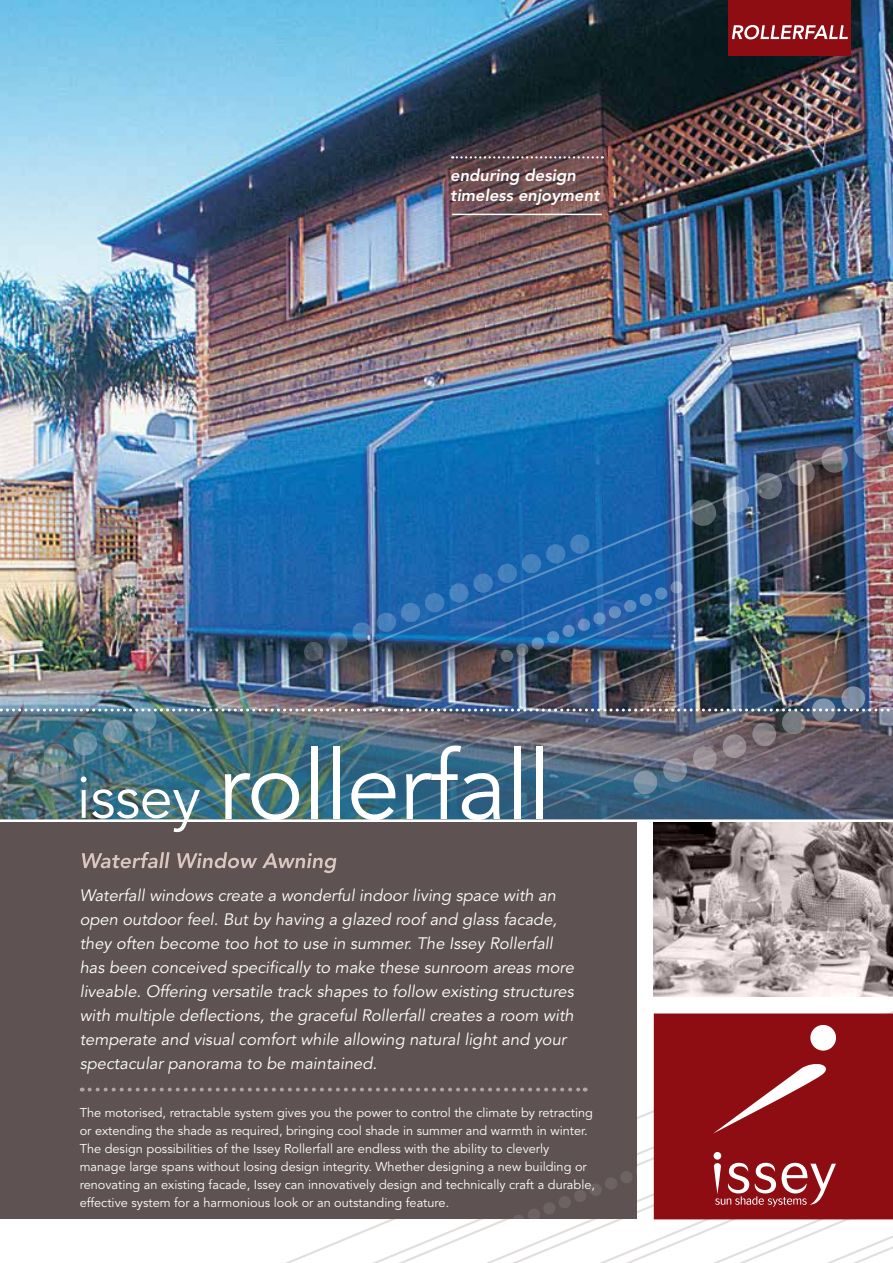
<style>
.page{position:relative;width:893px;height:1263px;background:#fff}
.page>*{position:absolute;margin:0;border:0;box-sizing:border-box;transform-origin:0 0}
.t1{font:95.7px "Avenir LT Std";letter-spacing:-.01em;color:#fff}
.t2{font:italic 16.5px/24px "Avenir";color:#fff}
.t3{font:italic 800 16.5px/19.8px "Avenir LT Std";color:#fff}
.t4{font:12.75px/18px "Avenir LT Std";color:#fff}
.s1{font-size:59.4px}
</style>
<div class="page">
<img style="left:0;top:0;width:893px;height:326px">
<svg style="left:285px;top:1204px;width:608px;height:59px"></svg>
<img style="left:0;top:326px;width:893px;height:38px">
<img style="left:0;top:364px;width:893px;height:545px">
<div style="left:0;top:822px;width:637px;height:397px;background:#5e5352"></div>
<svg style="left:90px;top:1087px;width:496px;height:4px"></svg>
<svg style="left:465px;top:1164px;width:184px;height:82px"></svg>
<hr style="left:452px;top:214px;width:150px;height:1px;background:#fff">
<svg style="left:452px;top:156px;width:151px;height:3px"></svg>
<img style="left:0;top:673px;width:893px;height:216px">
<img style="left:303px;top:418px;width:590px;height:245px">
<img style="left:654px;top:822px;width:239px;height:174px">
<div style="left:654px;top:1013px;width:239px;height:206px;background:#8d0d13"></div>
<svg style="left:714px;top:1163px;width:7px;height:31px"></svg>
<svg style="left:713px;top:1063px;width:115px;height:70px;background:#9d3136"></svg>
<svg style="left:715px;top:1163px;width:121px;height:44px"></svg>
<div style="left:714px;top:1152px;width:7px;height:8px;background:#fff;border-radius:50%"></div>
<div style="left:810px;top:1025px;width:26px;height:25px;background:#fff;border-radius:50%"></div>
<div style="left:728px;top:0;width:123px;height:56px;background:#8d0d13"></div>
<svg style="left:732px;top:25px;width:116px;height:14px"></svg>
<p class="t3" style="left:450px;top:166px;width:151px">enduring design timeless enjoyment</p>
<h1 class="t1" style="left:77px;top:731px;width:476px"><span class="s1">issey</span> rollerfall</h1>
<p class="t2" style="left:80px;top:884px;width:496px">Waterfall windows create a wonderful indoor living space with an open outdoor feel. But by having a glazed roof and glass facade, they often become too hot to use in summer. The Issey Rollerfall has been conceived specifically to make these sunroom areas more liveable. Offering versatile track shapes to follow existing structures with multiple deflections, the graceful Rollerfall creates a room with temperate and visual comfort while allowing natural light and your spectacular panorama to be maintained.</p>
<p class="t4" style="left:80px;top:1104px;width:517px">The motorised, retractable system gives you the power to control the climate by retracting or extending the shade as required, bringing cool shade in summer and warmth in winter.<br>The design possibilities of the Issey Rollerfall are endless with the ability to cleverly manage large spans without losing design integrity. Whether designing a new building or renovating an existing facade, Issey can innovatively design and technically craft a durable, effective system for a harmonious look or an outstanding feature.</p>
</div>
